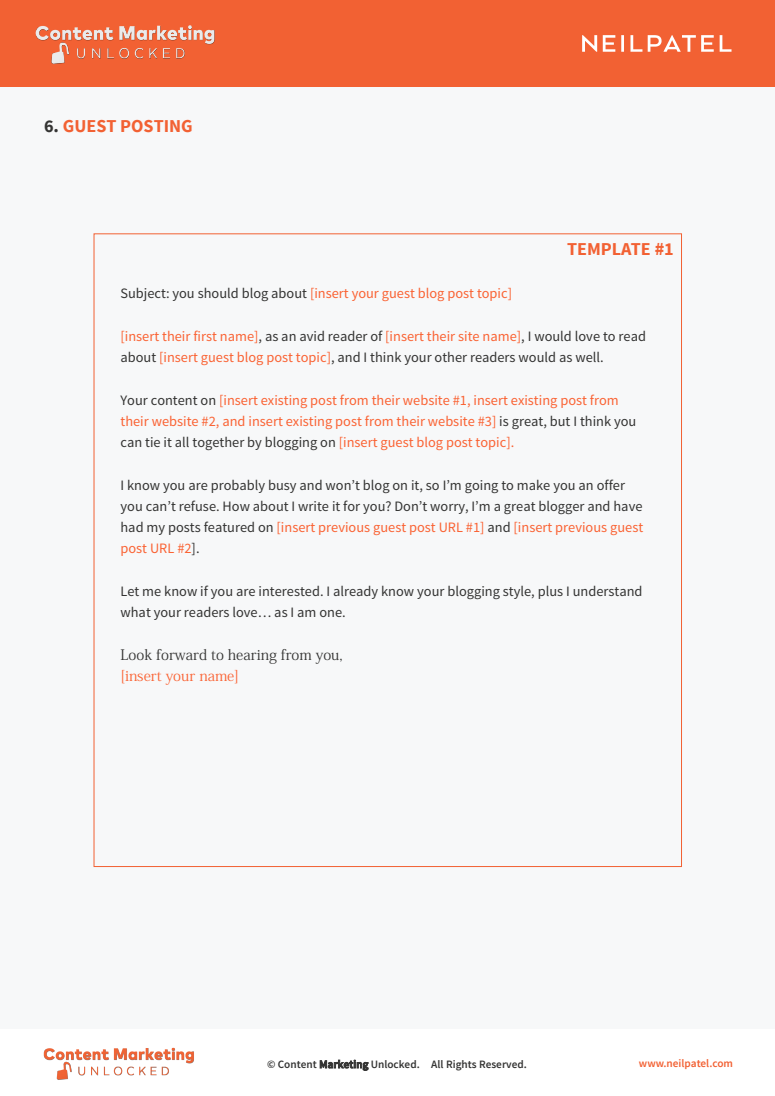
<style>
.page{position:relative;width:775px;height:1096px;background:#f7f8f9}
.page>*{position:absolute;margin:0;border:0;box-sizing:border-box;transform-origin:0 0}
.t1{font:700 18.12px "Source Sans Pro";color:#f26133}
.t2{font:14.38px/21.2px "Source Sans Pro";color:#343433}
.t3{font:14.38px/21.2px "Source Sans Pro";color:#fa6334}
.t4{font:14.38px "Koz Min Pr 6 N";color:#343433}
.t5{font:14.38px "Koz Min Pr 6 N";color:#fa6334}
.t6{font:600 11.25px "Source Sans Pro";color:#343433}
.t7{font:600 11.25px "Source Sans Pro";color:#f26133}
.s1{color:#343433}
.s2{color:#fa6334}
</style>
<div class="page">
<div style="left:0;top:0;width:775px;height:87px;background:#f26133"></div>
<svg style="left:582px;top:35px;width:15px;height:17px"></svg>
<svg style="left:603px;top:35px;width:12px;height:17px"></svg>
<svg style="left:648px;top:35px;width:66px;height:17px"></svg>
<svg style="left:631px;top:35px;width:11px;height:17px"></svg>
<svg style="left:720px;top:35px;width:12px;height:17px"></svg>
<svg style="left:621px;top:35px;width:3px;height:17px"></svg>
<div style="left:0;top:1029px;width:775px;height:67px;background:#fff"></div>
<img style="left:35px;top:25px;width:180px;height:39px">
<img style="left:43px;top:1047px;width:151px;height:33px">
<p class="t1" style="left:44px;top:115px;width:150px"><span class="s1">6.</span> GUEST POSTING</p>
<p class="t1" style="left:567px;top:238px;width:108px">TEMPLATE #1</p>
<p class="t3" style="left:121px;top:283px;width:393px"><span class="s1">Subject: you should blog about</span> [insert your guest blog post topic]</p>
<p class="t2" style="left:121px;top:326px;width:527px"><span class="s2">[insert their first name]</span>, as an avid reader of <span class="s2">[insert their site name]</span>, I would love to read about <span class="s2">[insert guest blog post topic]</span>, and I think your other readers would as well.</p>
<p class="t3" style="left:121px;top:389px;width:517px"><span class="s1">Your content on</span> [insert existing post from their website #1, insert existing post from their website #2, and insert existing post from their website #3] <span class="s1">is great, but I think you can tie it all together by blogging on</span> [insert guest blog post topic].</p>
<p class="t2" style="left:121px;top:474px;width:524px">I know you are probably busy and won’t blog on it, so I’m going to make you an offer you can’t refuse. How about I write it for you? Don’t worry, I’m a great blogger and have had my posts featured on <span class="s2">[insert previous guest post URL #1]</span> and <span class="s2">[insert previous guest post URL #2</span>].</p>
<p class="t2" style="left:121px;top:581px;width:524px">Let me know if you are interested. I already know your blogging style, plus I understand what your readers love… as I am one.</p>
<p class="t4" style="left:121px;top:646px;width:224px">Look forward to hearing from you,</p>
<p class="t5" style="left:121px;top:667px;width:120px">[insert your name]</p>
<p class="t6" style="left:267px;top:1057px;width:261px">© Content Marketing Unlocked. All Rights Reserved.</p>
<p class="t7" style="left:639px;top:1056px;width:96px">www.neilpatel.com</p>
</div>
